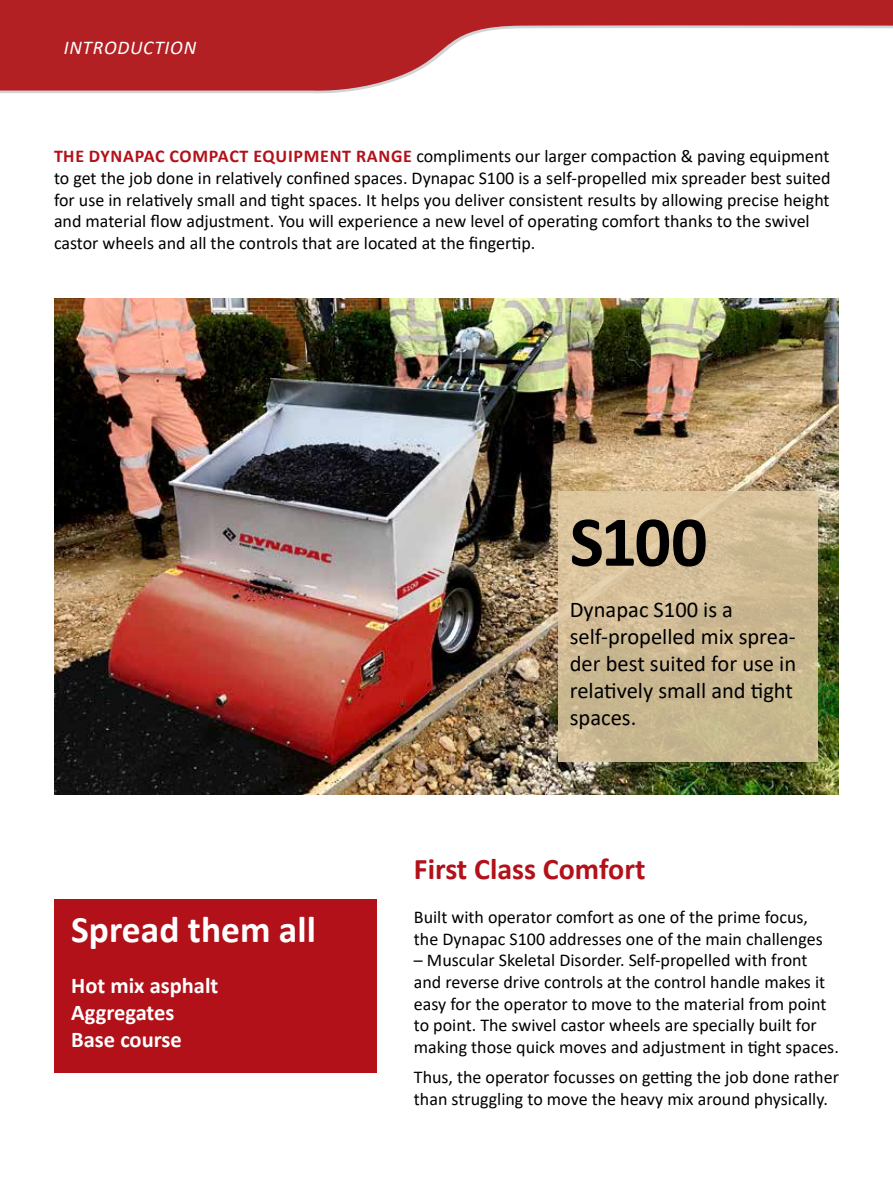
<style>
.page{position:relative;width:893px;height:1191px;background:#fff}
.page>*{position:absolute;margin:0;border:0;box-sizing:border-box;transform-origin:0 0}
.t1{font:700 72px "Calibri";color:#000}
.t2{font:700 37.5px "Calibri";color:#fff}
.t3{font:700 30px "Calibri";color:#b3111a}
.t4{font:22.5px/27px "Calibri";color:#000}
.t5{font:700 22.5px/27px "Calibri";color:#fff}
.t6{font:italic 19.5px "Calibri";letter-spacing:.035em;color:#fff}
.t7{font:18px/21.6px "Calibri";color:#000}
.s1{font-weight:700;color:#b3111a}
</style>
<div class="page">
<svg style="left:0;top:0;width:893px;height:94px"></svg>
<img style="left:54px;top:299px;width:785px;height:495px">
<div style="left:54px;top:899px;width:323px;height:173px;background:#b3111a"></div>
<svg style="left:558px;top:491px;width:260px;height:271px;background:#cfbc95"></svg>
<p class="t6" style="left:64px;top:34px;width:134px">INTRODUCTION</p>
<p class="t7" style="left:54px;top:145px;width:778px"><span class="s1">THE DYNAPAC COMPACT EQUIPMENT RANGE</span> compliments our larger compaction &amp; paving equipment to get the job done in relatively confined spaces. Dynapac S100 is a self-propelled mix spreader best suited for use in relatively small and tight spaces. It helps you deliver consistent results by allowing precise height and material flow adjustment. You will experience a new level of operating comfort thanks to the swivel castor wheels and all the controls that are located at the fingertip.</p>
<h1 class="t1" style="left:570px;top:491px;width:139px">S100</h1>
<p class="t4" style="left:570px;top:595px;width:228px">Dynapac S100 is a self-propelled mix sprea&shy;der best suited for use in relatively small and tight spaces.</p>
<h2 class="t2" style="left:71px;top:903px;width:246px">Spread them all</h2>
<p class="t5" style="left:71px;top:971px;width:149px">Hot mix asphalt<br>Aggregates<br>Base course</p>
<h3 class="t3" style="left:414px;top:847px;width:233px">First Class Comfort</h3>
<p class="t7" style="left:414px;top:906px;width:410px">Built with operator comfort as one of the prime focus, the Dynapac S100 addresses one of the main challenges</p>
<p class="t7" style="left:414px;top:949px;width:426px">– Muscular Skeletal Disorder. Self-propelled with front and reverse drive controls at the control handle makes it easy for the operator to move to the material from point to point. The swivel castor wheels are specially built for making those quick moves and adjustment in tight spaces.</p>
<p class="t7" style="left:414px;top:1065px;width:427px">Thus, the operator focusses on getting the job done rather than struggling to move the heavy mix around physically.</p>
</div>
